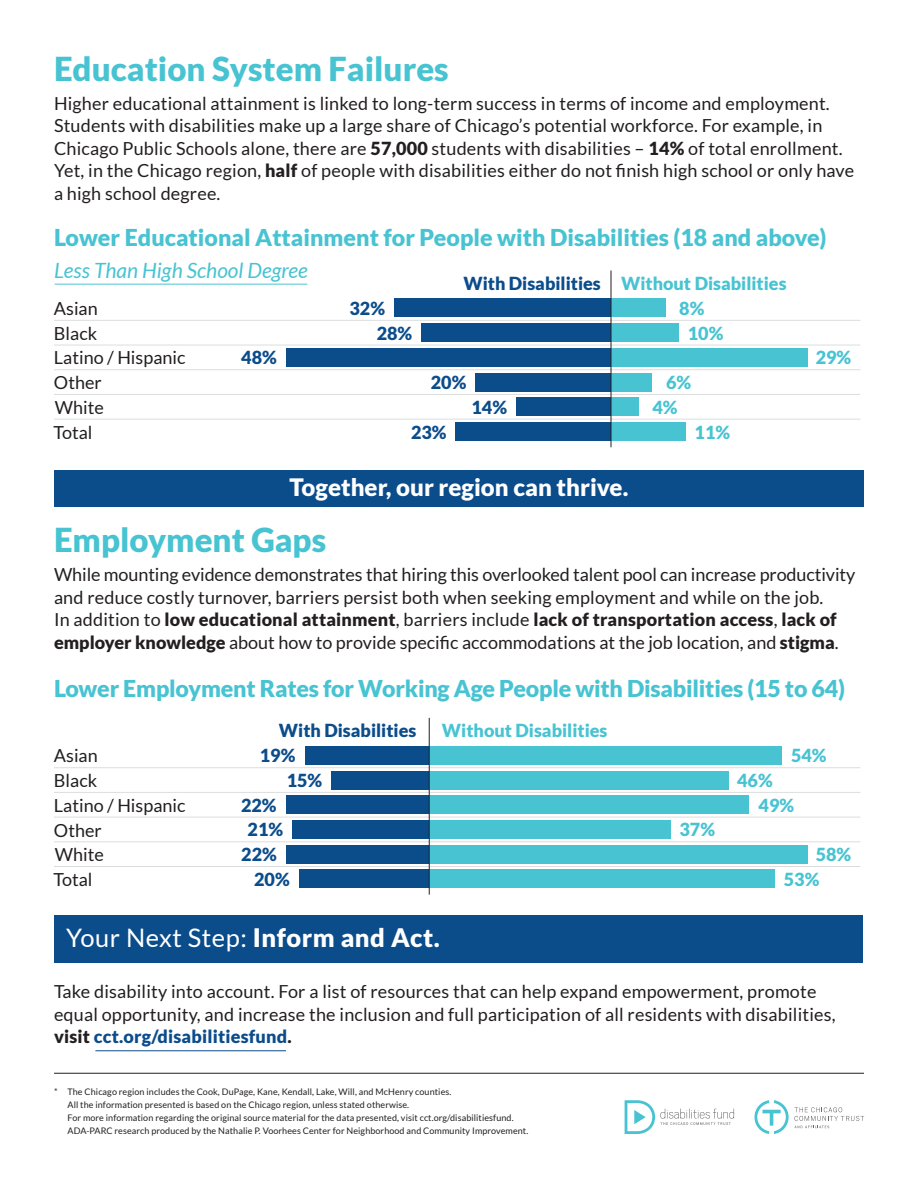
<style>
.page{position:relative;width:918px;height:1188px;background:#fff}
.page>*{position:absolute;margin:0;border:0;box-sizing:border-box;transform-origin:0 0}
.t1{font:900 33px "Lato";color:#47c3d2}
.t2{font:25.5px "Lato";letter-spacing:.02em;color:#fff}
.t3{font:900 24px "Lato";color:#fff}
.t4{font:900 23.25px "Lato";letter-spacing:-.01em;color:#47c3d2}
.t5{font:italic 21px "Lato";color:#47c3d2}
.Text{font:18px/22.5px "Lato";letter-spacing:.01em;color:#231f20}
.t6{font:900 18px/24.8px "Lato";color:#47c3d2}
.t7{font:900 18px/24.8px "Lato";color:#0b4c8b}
.Footnotes{font:9px "Lato";letter-spacing:.01em;color:#231f20}
.s1{color:#fff}
.s2{font-weight:900}
.s3{color:#0b4c8b}
.s4{font-weight:900;color:#0b4c8b}
</style>
<div class="page">
<hr style="left:54px;top:320px;width:806px;height:1px;background:#dcdddf">
<hr style="left:54px;top:345px;width:806px;height:1px;background:#dcdddf">
<hr style="left:54px;top:369px;width:806px;height:1px;background:#dcdddf">
<hr style="left:54px;top:394px;width:806px;height:1px;background:#dcdddf">
<hr style="left:54px;top:419px;width:806px;height:1px;background:#dcdddf">
<div style="left:394px;top:299px;width:217px;height:18px;background:#0b4c8b"></div>
<div style="left:421px;top:324px;width:190px;height:18px;background:#0b4c8b"></div>
<div style="left:286px;top:348px;width:325px;height:19px;background:#0b4c8b"></div>
<div style="left:476px;top:373px;width:135px;height:18px;background:#0b4c8b"></div>
<div style="left:516px;top:398px;width:95px;height:18px;background:#0b4c8b"></div>
<div style="left:455px;top:422px;width:156px;height:19px;background:#0b4c8b"></div>
<div style="left:611px;top:299px;width:54px;height:18px;background:#47c3d2"></div>
<div style="left:611px;top:324px;width:68px;height:18px;background:#47c3d2"></div>
<div style="left:611px;top:348px;width:196px;height:19px;background:#47c3d2"></div>
<div style="left:611px;top:373px;width:41px;height:18px;background:#47c3d2"></div>
<div style="left:611px;top:398px;width:27px;height:18px;background:#47c3d2"></div>
<div style="left:611px;top:422px;width:74px;height:19px;background:#47c3d2"></div>
<hr style="left:611px;top:270px;width:1px;height:177px;background:#231f20">
<div style="left:54px;top:470px;width:810px;height:37px;background:#0b4c8b"></div>
<div style="left:305px;top:746px;width:124px;height:19px;background:#0b4c8b"></div>
<div style="left:331px;top:771px;width:98px;height:18px;background:#0b4c8b"></div>
<div style="left:286px;top:796px;width:143px;height:18px;background:#0b4c8b"></div>
<div style="left:292px;top:820px;width:137px;height:19px;background:#0b4c8b"></div>
<div style="left:286px;top:845px;width:143px;height:18px;background:#0b4c8b"></div>
<div style="left:299px;top:870px;width:130px;height:18px;background:#0b4c8b"></div>
<div style="left:429px;top:746px;width:352px;height:19px;background:#47c3d2"></div>
<div style="left:429px;top:771px;width:300px;height:18px;background:#47c3d2"></div>
<div style="left:429px;top:796px;width:320px;height:18px;background:#47c3d2"></div>
<div style="left:429px;top:820px;width:241px;height:19px;background:#47c3d2"></div>
<div style="left:429px;top:845px;width:378px;height:18px;background:#47c3d2"></div>
<div style="left:429px;top:870px;width:346px;height:18px;background:#47c3d2"></div>
<hr style="left:54px;top:767px;width:806px;height:1px;background:#dcdddf">
<hr style="left:54px;top:792px;width:806px;height:1px;background:#dcdddf">
<hr style="left:54px;top:817px;width:806px;height:1px;background:#dcdddf">
<hr style="left:54px;top:841px;width:806px;height:1px;background:#dcdddf">
<hr style="left:54px;top:866px;width:806px;height:1px;background:#dcdddf">
<hr style="left:429px;top:718px;width:1px;height:177px;background:#231f20">
<hr style="left:54px;top:1073px;width:810px;height:1px;background:#231f20">
<hr style="left:95px;top:1050px;width:191px;height:1px;background:#0b4c8b">
<hr style="left:55px;top:284px;width:252px;height:1px;background:#47c3d2">
<div style="left:55px;top:915px;width:808px;height:47px;background:#0b4c8b"></div>
<svg style="left:625px;top:1100px;width:109px;height:34px"></svg>
<svg style="left:754px;top:1100px;width:110px;height:34px"></svg>
<h2 class="t1" style="left:54px;top:49px;width:404px">Education System Failures<span class="s1">.</span></h2>
<p class="Text" style="left:54px;top:92px;width:802px">Higher educational attainment is linked to long-term success in terms of income and employment.<br>Students with disabilities make up a large share of Chicago’s potential workforce. For example, in Chicago Public Schools alone, there are <span class="s2">57,000</span> students with disabilities – <span class="s2">14%</span> of total enrollment.<br>Yet, in the Chicago region, <span class="s2">half</span> of people with disabilities either do not finish high school or only have a high school degree.</p>
<h3 class="t4" style="left:54px;top:224px;width:779px">Lower Educational Attainment for People with Disabilities (18 and above)<span class="s1">.</span></h3>
<h3 class="t5" style="left:54px;top:259px;width:260px">Less Than High School Degree<span class="s1">.</span></h3>
<p class="t6" style="left:463px;top:271px;width:325px"><span class="s3">With Disabilities</span> Without Disabilities</p>
<p class="Text" style="left:54px;top:297px;width:45px">Asian</p>
<p class="Text" style="left:54px;top:346px;width:133px">Latino / Hispanic</p>
<p class="Text" style="left:54px;top:322px;width:45px">Black</p>
<p class="t7" style="left:241px;top:345px;width:37px">48%</p>
<p class="t7" style="left:377px;top:295px;width:37px;text-indent:-27px">32%<br>28%</p>
<p class="t6" style="left:679px;top:295px;width:27px">8%</p>
<p class="t6" style="left:688px;top:320px;width:37px">10%</p>
<p class="t6" style="left:816px;top:345px;width:37px">29%</p>
<p class="Text" style="left:54px;top:371px;width:49px">Other</p>
<p class="t7" style="left:431px;top:370px;width:37px">20%</p>
<p class="t6" style="left:666px;top:370px;width:27px">6%</p>
<p class="Text" style="left:55px;top:396px;width:51px">White</p>
<p class="t7" style="left:471px;top:395px;width:37px">14%</p>
<p class="t6" style="left:652px;top:395px;width:27px">4%</p>
<p class="Text" style="left:53px;top:421px;width:41px">Total</p>
<p class="t7" style="left:411px;top:419px;width:37px">23%</p>
<p class="t6" style="left:695px;top:419px;width:37px">11%</p>
<p class="t3" style="left:290px;top:473px;width:340px">Together, our region can thrive.</p>
<h2 class="t1" style="left:54px;top:521px;width:282px">Employment Gaps<span class="s1">.</span></h2>
<p class="Text" style="left:54px;top:564px;width:803px">While mounting evidence demonstrates that hiring this overlooked talent pool can increase productivity and reduce costly turnover, barriers persist both when seeking employment and while on the job.<br>In addition to <span class="s2">low educational attainment</span>, barriers include <span class="s2">lack of transportation access</span>, <span class="s2">lack of employer knowledge</span> about how to provide specific accommodations at the job location, and <span class="s2">stigma</span>.</p>
<h3 class="t4" style="left:54px;top:675px;width:798px">Lower Employment Rates for Working Age People with Disabilities (15 to 64)<span class="s1">.</span></h3>
<p class="Text" style="left:54px;top:744px;width:45px">Asian</p>
<p class="Text" style="left:54px;top:794px;width:133px">Latino / Hispanic</p>
<p class="Text" style="left:54px;top:769px;width:45px">Black</p>
<p class="Text" style="left:54px;top:819px;width:49px">Other</p>
<p class="Text" style="left:55px;top:843px;width:51px">White</p>
<p class="Text" style="left:53px;top:868px;width:41px">Total</p>
<p class="t7" style="left:279px;top:718px;width:139px">With Disabilities</p>
<p class="t6" style="left:442px;top:718px;width:167px">Without Disabilities</p>
<p class="t7" style="left:260px;top:743px;width:37px">19%</p>
<p class="t7" style="left:287px;top:768px;width:37px">15%</p>
<p class="t7" style="left:241px;top:792px;width:37px">22%</p>
<p class="t7" style="left:248px;top:817px;width:37px">21%</p>
<p class="t6" style="left:680px;top:817px;width:37px">37%</p>
<p class="t7" style="left:254px;top:842px;width:37px;text-indent:-13px">22%<br>20%</p>
<p class="t6" style="left:737px;top:768px;width:37px">46%</p>
<p class="t6" style="left:791px;top:743px;width:37px">54%</p>
<p class="t6" style="left:759px;top:792px;width:37px">49%</p>
<p class="t6" style="left:784px;top:842px;width:69px;text-indent:32px">58%<br>53%</p>
<p class="t2" style="left:66px;top:923px;width:375px">Your Next Step: <span class="s2">Inform and Act.</span></p>
<p class="Text" style="left:54px;top:980px;width:783px">Take disability into account. For a list of resources that can help expand empowerment, promote equal opportunity, and increase the inclusion and full participation of all residents with disabilities, <span class="s2">visit</span> <span class="s4">cct.org/disabilitiesfund</span><span class="s2">.</span></p>
<p class="Footnotes" style="left:54px;top:1087px;width:399px">* The Chicago region includes the Cook, DuPage, Kane, Kendall, Lake, Will, and McHenry counties.</p>
<p class="Footnotes" style="left:68px;top:1100px;width:343px">All the information presented is based on the Chicago region, unless stated otherwise.</p>
<p class="Footnotes" style="left:68px;top:1113px;width:448px">For more information regarding the original source material for the data presented, visit cct.org/disabilitiesfund.</p>
<p class="Footnotes" style="left:68px;top:1126px;width:462px">ADA-PARC research produced by the Nathalie P. Voorhees Center for Neighborhood and Community Improvement.</p>
</div>
